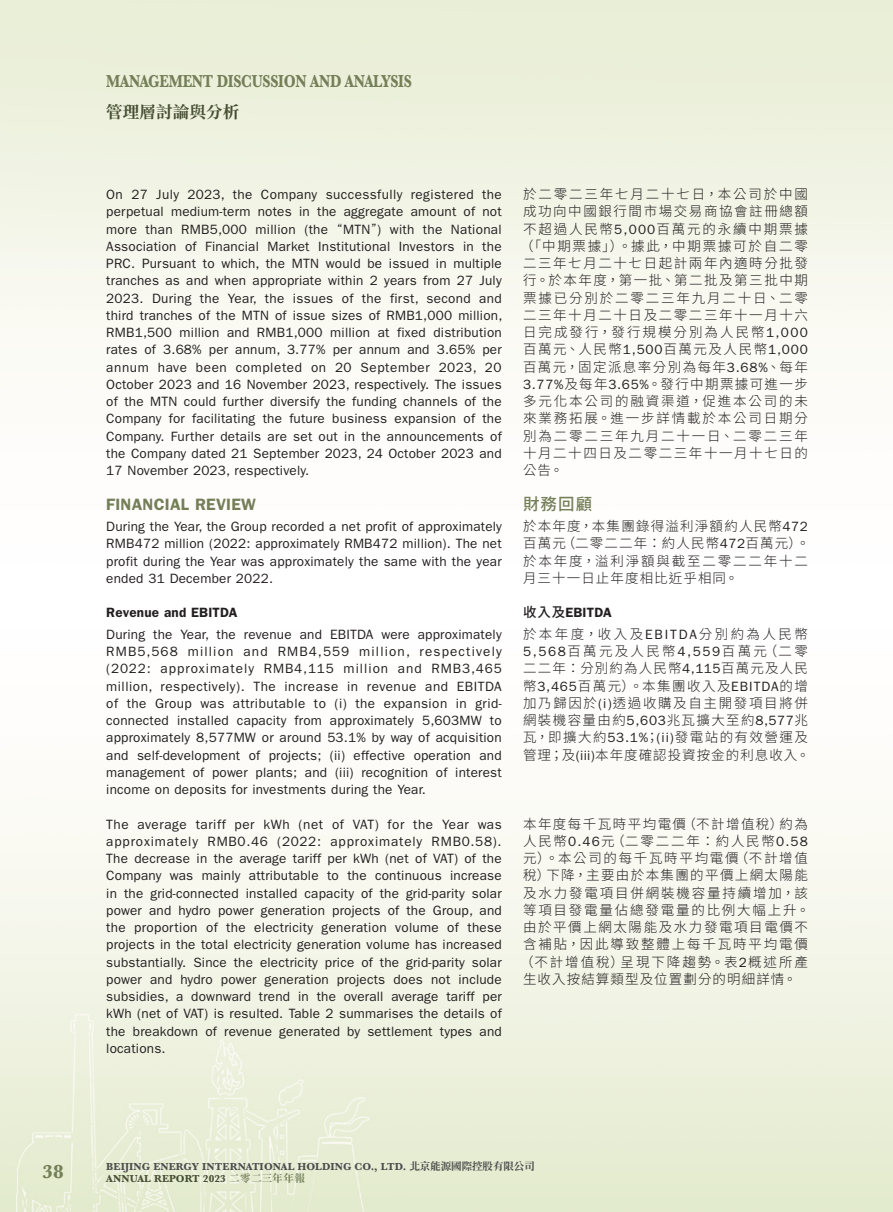
<style>
.page{position:relative;width:893px;height:1212px;background:#fff}
.page>*{position:absolute;margin:0;border:0;box-sizing:border-box;transform-origin:0 0}
.t1{font:700 19.5px "Baskerville";color:#747f58}
.t2{font:700 18px "Baskerville";letter-spacing:-.02em;color:#747f58;scale:.8 1}
.Heading_1{font:600 16.5px "ITC Franklin Gothic Std";letter-spacing:.015em;color:#747f58}
.t3{font:700 16.5px "Source Han Serif TC";letter-spacing:.01em;color:#454e32}
.C_Heading_1{font:500 16.5px "Source Han Sans TC";color:#747f58}
.Body_Text{font:13.5px/17.2px "ITC Franklin Gothic Std";letter-spacing:.015em;color:#231f20;text-align:justify}
.C_Body_Text{font:300 13.5px/17.2px "Source Han Sans TC";letter-spacing:.115em;color:#231f20}
.C_Body_Text-2{font:300 13.5px/17.2px "Source Han Sans TC";letter-spacing:.09em;color:#231f20}
.Heading_2{font:600 13.5px "ITC Franklin Gothic Std";letter-spacing:.015em;color:#231f20}
.C_Heading_2{font:600 13.5px "ITC Franklin Gothic Std";letter-spacing:.015em;color:#231f20}
.t4{font:700 10.5px/12px "Baskerville";letter-spacing:.01em;color:#4b4c4d}
.s1{font-family:"ITC Franklin Gothic Std";font-weight:400}
.s2{font-family:"Source Han Sans TC";font-weight:500}
.s3{font-family:"Source Han Serif TC"}
.s4{color:#454e32}
.s5{font-family:"Source Han Serif TC";color:#747f58}
</style>
<div class="page">
<img style="left:0;top:0;width:893px;height:1212px">
<h2 class="t2" style="left:106px;top:68px;width:383px">MANAGEMENT DISCUSSION AND ANALYSIS</h2>
<p class="t3" style="left:106px;top:102px;width:135px">管理層討論與分析</p>
<p class="Body_Text" style="left:106px;top:186px;width:398px">On 27 July 2023, the Company successfully registered the perpetual medium-term notes in the aggregate amount of not more than RMB5,000 million (the “MTN”) with the National Association of Financial Market Institutional Investors in the PRC. Pursuant to which, the MTN would be issued in multiple tranches as and when appropriate within 2 years from 27 July 2023. During the Year, the issues of the first, second and third tranches of the MTN of issue sizes of RMB1,000 million, RMB1,500 million and RMB1,000 million at fixed distribution rates of 3.68% per annum, 3.77% per annum and 3.65% per annum have been completed on 20 September 2023, 20<br>October 2023 and 16 November 2023, respectively. The issues of the MTN could further diversify the funding channels of the Company for facilitating the future business expansion of the Company. Further details are set out in the announcements of the Company dated 21 September 2023, 24 October 2023 and 17 November 2023, respectively.</p>
<p class="Heading_1" style="left:106px;top:494px;width:151px">FINANCIAL REVIEW</p>
<p class="Body_Text" style="left:106px;top:518px;width:397px">During the Year, the Group recorded a net profit of approximately RMB472 million (2022: approximately RMB472 million). The net profit during the Year was approximately the same with the year ended 31 December 2022.</p>
<p class="Heading_2" style="left:106px;top:605px;width:133px">Revenue and EBITDA</p>
<p class="Body_Text" style="left:106px;top:626px;width:397px">During the Year, the revenue and EBITDA were approximately RMB5,568 million and RMB4,559 million, respectively (2022: approximately RMB4,115 million and RMB3,465 million, respectively). The increase in revenue and EBITDA of the Group was attributable to (i) the expansion in grid&shy;connected installed capacity from approximately 5,603MW to approximately 8,577MW or around 53.1% by way of acquisition and self-development of projects; (ii) effective operation and management of power plants; and (iii) recognition of interest income on deposits for investments during the Year.</p>
<p class="Body_Text" style="left:106px;top:815px;width:397px">The average tariff per kWh (net of VAT) for the Year was approximately RMB0.46 (2022: approximately RMB0.58).<br>The decrease in the average tariff per kWh (net of VAT) of the Company was mainly attributable to the continuous increase in the grid-connected installed capacity of the grid-parity solar power and hydro power generation projects of the Group, and the proportion of the electricity generation volume of these projects in the total electricity generation volume has increased substantially. Since the electricity price of the grid-parity solar power and hydro power generation projects does not include subsidies, a downward trend in the overall average tariff per kWh (net of VAT) is resulted. Table 2 summarises the details of the breakdown of revenue generated by settlement types and locations.</p>
<p class="C_Body_Text" style="left:520px;top:186px;width:289px;text-align:justify">於二零二三年七月二十七日，本公司於中國成功向中國銀行間市場交易商協會註冊總額不超過人民幣<span class="s1">5,000</span>百萬元的永續中期票據（「中期票據」）。據此，中期票據可於自二零二三年七月二十七日起計兩年內適時分批發行。於本年度，第一批、第二批及第三批中期票據已分別於二零二三年九月二十日、二零二三年十月二十日及二零二三年十一月十六日完成發行，發行規模分別為人民幣<span class="s1">1,000</span>百萬元、人民幣<span class="s1">1,500</span>百萬元及人民幣<span class="s1">1,000</span>百萬元，固定派息率分別為每年<span class="s1">3.68%</span>、每年<span class="s1">3.77%</span>及每年<span class="s1">3.65%</span>。發行中期票據可進一步多元化本公司的融資渠道，促進本公司的未來業務拓展。進一步詳情載於本公司日期分別為二零二三年九月二十一日、二零二三年十月二十四日及二零二三年十一月十七日的公告。</p>
<p class="C_Heading_1" style="left:523px;top:494px;width:71px">財務回顧</p>
<p class="C_Body_Text-2" style="left:523px;top:518px;width:288px">於本年度，本集團錄得溢利淨額約人民幣<span class="s1">472</span>百萬元（二零二二年：約人民幣<span class="s1">472</span>百萬元）。於本年度，溢利淨額與截至二零二二年十二月三十一日止年度相比近乎相同。</p>
<p class="C_Heading_2" style="left:523px;top:605px;width:90px"><span class="s2">收入及</span>EBITDA</p>
<p class="C_Body_Text" style="left:523px;top:625px;width:288px">於本年度，收入及<span class="s1">EBITDA</span>分別約為人民幣<br><span class="s1">5,568</span>百萬元及人民幣<span class="s1">4,559</span>百萬元（二零二二年：分別約為人民幣<span class="s1">4,115</span>百萬元及人民幣<span class="s1">3,465</span>百萬元）。本集團收入及<span class="s1">EBITDA</span>的增加乃歸因於<span class="s1">(i)</span>透過收購及自主開發項目將併網裝機容量由約<span class="s1">5,603</span>兆瓦擴大至約<span class="s1">8,577</span>兆瓦，即擴大約<span class="s1">53.1%</span>；<span class="s1">(ii)</span>發電站的有效營運及管理；及<span class="s1">(iii)</span>本年度確認投資按金的利息收入。</p>
<p class="C_Body_Text" style="left:520px;top:815px;width:291px">本年度每千瓦時平均電價（不計增值稅）約為人民幣<span class="s1">0.46</span>元（二零二二年：約人民幣<span class="s1">0.58</span>元）。本公司的每千瓦時平均電價（不計增值稅）下降，主要由於本集團的平價上網太陽能及水力發電項目併網裝機容量持續增加，該等項目發電量佔總發電量的比例大幅上升。由於平價上網太陽能及水力發電項目電價不含補貼，因此導致整體上每千瓦時平均電價（不計增值稅）呈現下降趨勢。表<span class="s1">2</span>概述所產生收入按結算類型及位置劃分的明細詳情。</p>
<h1 class="t1" style="left:43px;top:1158px;width:23px">38</h1>
<p class="t4" style="left:106px;top:1161px;width:430px">BEIJING ENERGY INTERNATIONAL HOLDING CO., LTD. <span class="s3">北京能源國際控股有限公司<br></span><span class="s4">ANNUAL REPORT 2023</span> <span class="s5">二零二三年年報</span></p>
</div>
